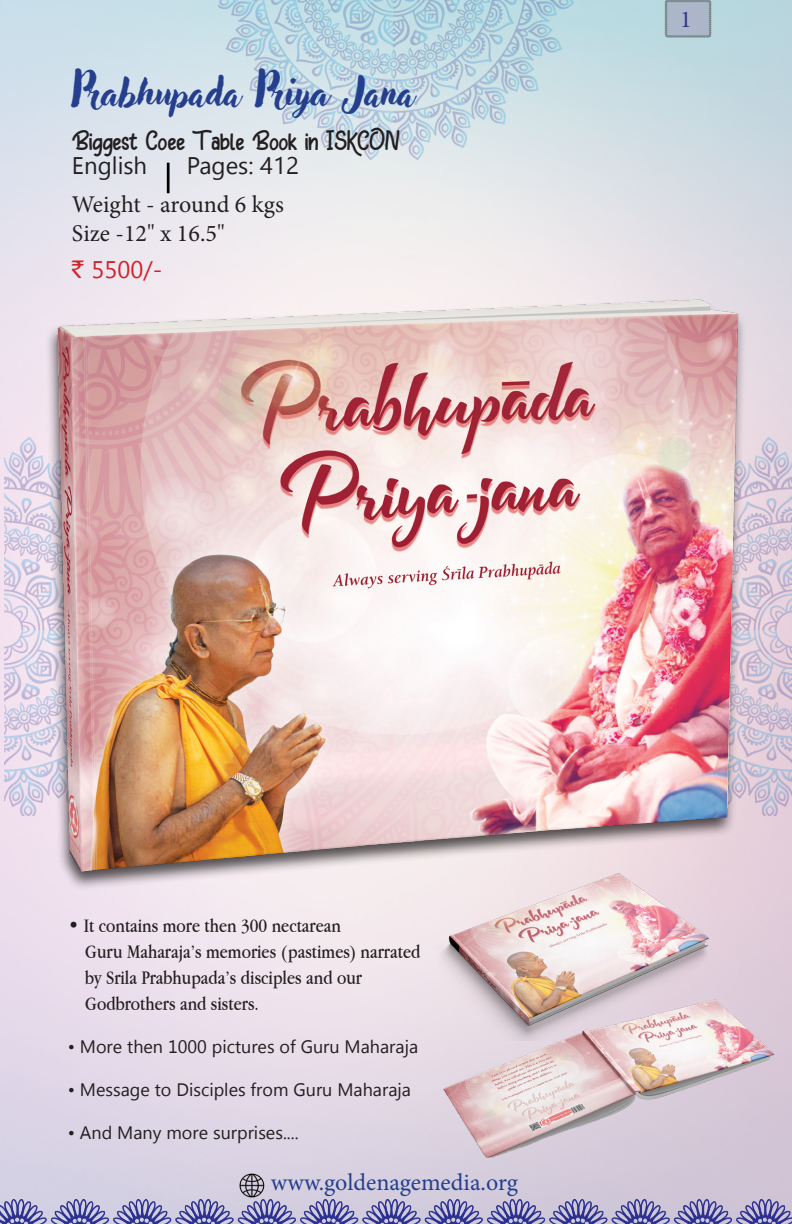
<style>
.page{position:relative;width:792px;height:1224px;background:#fff}
.page>*{position:absolute;margin:0;border:0;box-sizing:border-box;transform-origin:0 0}
.t1{font:40px "Adlery Pro";color:#253f8e}
.t2{font:24px/38px "Minion Pro";color:#231f20}
.Rupees_Style{font:24px "Minion Pro";color:#253f8e}
.t3{font:24px "Segoe UI Emoji";color:#231f20}
.t4{font:24px "Minion Pro";color:#31378e}
.t5{font:22px "Amina Reska";color:#231f20}
.t6{font:20px "Apple Garamond";color:#231f20}
.t7{font:18px "Lao UI";color:#231f20}
.s1{font-family:"Rupee Foradian";color:#d1232a}
</style>
<div class="page">
<img style="left:4px;top:437px;width:41px;height:378px">
<img style="left:747px;top:437px;width:45px;height:378px">
<img style="left:219px;top:0;width:354px;height:160px">
<img style="left:0;top:1199px;width:792px;height:25px">
<svg style="left:665px;top:0;width:46px;height:38px;background:#a2aebe"></svg>
<img style="left:239px;top:1172px;width:26px;height:26px">
<div style="left:45px;top:299px;width:702px;height:592px;background:#231f20;opacity:.78"></div>
<img style="left:50px;top:284px;width:691px;height:596px">
<hr style="left:167px;top:163px;width:3px;height:30px;background:#000">
<img style="left:428px;top:854px;width:292px;height:109px">
<img style="left:428px;top:963px;width:363px;height:219px">
<svg style="left:74px;top:157px;width:9px;height:17px"></svg>
<svg style="left:99px;top:162px;width:11px;height:18px"></svg>
<svg style="left:119px;top:156px;width:3px;height:18px"></svg>
<svg style="left:136px;top:156px;width:10px;height:18px"></svg>
<svg style="left:189px;top:157px;width:48px;height:23px"></svg>
<svg style="left:250px;top:162px;width:2px;height:12px"></svg>
<svg style="left:276px;top:157px;width:22px;height:17px"></svg>
<svg style="left:94px;top:260px;width:67px;height:20px"></svg>
<p class="t1" style="left:71px;top:67px;width:344px">Prabhupada Priya Jana</p>
<p class="t5" style="left:72px;top:130px;width:330px">Biggest Coffee Table Book in ISKCON</p>
<p class="t3" style="left:84px;top:148px;width:51px">■ ●▲</p>
<p class="t2" style="left:72px;top:147px;width:213px;text-indent:166px">▲ ✔<br>Weight - around 6 kgs</p>
<p class="t2" style="left:72px;top:215px;width:154px;line-height:37px">Size -12" x 16.5" <span class="s1">`</span></p>
<p class="t4" style="left:680px;top:3px;width:13px">1</p>
<p class="t6" style="left:68px;top:914px;width:275px">• It contains more then 300 nectarean</p>
<p class="t6" style="left:85px;top:940px;width:337px">Guru Maharaja’s memories (pastimes) narrated</p>
<p class="t6" style="left:85px;top:966px;width:278px">by Srila Prabhupada’s disciples and our</p>
<p class="t6" style="left:85px;top:992px;width:175px">Godbrothers and sisters.</p>
<p class="t7" style="left:68px;top:1035px;width:352px">• More then 1000 pictures of Guru Maharaja</p>
<p class="t7" style="left:68px;top:1078px;width:345px">• Message to Disciples from Guru Maharaja</p>
<p class="t7" style="left:68px;top:1121px;width:232px">• And Many more surprises....</p>
<p class="Rupees_Style" style="left:271px;top:1166px;width:249px">www.goldenagemedia.org</p>
</div>
